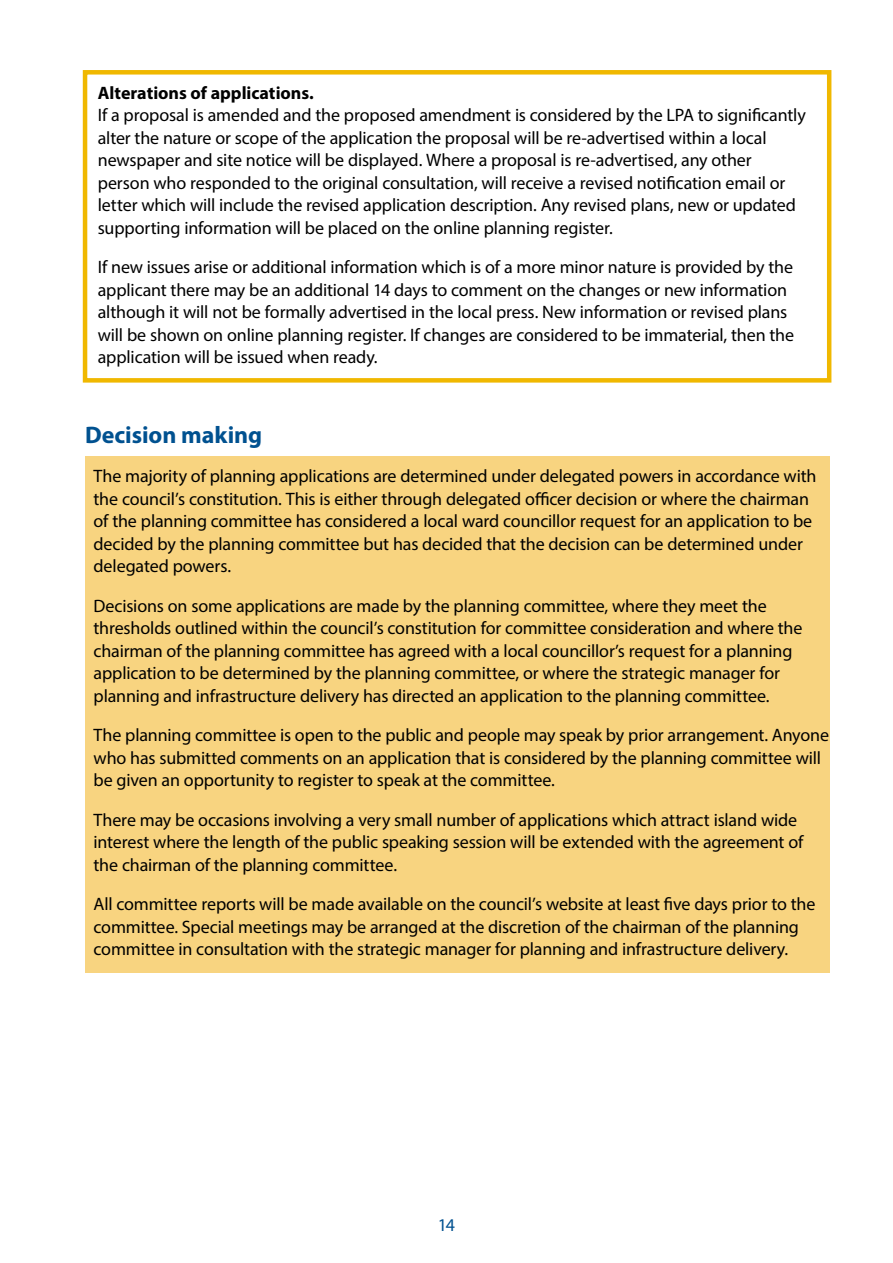
<style>
.page{position:relative;width:893px;height:1263px;background:#fff}
.page>*{position:absolute;margin:0;border:0;box-sizing:border-box;transform-origin:0 0}
.Subheading{font:700 24px "Myriad Pro";color:#005190}
.t1{font:18px/22.5px "Myriad Pro";letter-spacing:-.01em;color:#000}
.t2{font:700 18px "Myriad Pro";color:#000}
.t3{font:18px "Myriad Pro";color:#005190}
</style>
<div class="page">
<div style="left:83px;top:70px;width:748px;height:313px;border:4px solid #f0b800"></div>
<div style="left:85px;top:456px;width:744px;height:133px;background:#f8d480"></div>
<div style="left:85px;top:585px;width:744px;height:134px;background:#f8d480"></div>
<div style="left:85px;top:715px;width:744px;height:88px;background:#f8d480"></div>
<div style="left:85px;top:799px;width:744px;height:89px;background:#f8d480"></div>
<div style="left:85px;top:884px;width:744px;height:88px;background:#f8d480"></div>
<p class="t2" style="left:98px;top:81px;width:218px">Alterations of applications.</p>
<p class="t1" style="left:98px;top:103px;width:710px">If a proposal is amended and the proposed amendment is considered by the LPA to significantly alter the nature or scope of the application the proposal will be re-advertised within a local newspaper and site notice will be displayed. Where a proposal is re-advertised, any other person who responded to the original consultation, will receive a revised notification email or letter which will include the revised application description. Any revised plans, new or updated supporting information will be placed on the online planning register.</p>
<p class="t1" style="left:98px;top:255px;width:698px">If new issues arise or additional information which is of a more minor nature is provided by the applicant there may be an additional 14 days to comment on the changes or new information although it will not be formally advertised in the local press. New information or revised plans will be shown on online planning register. If changes are considered to be immaterial, then the application will be issued when ready.</p>
<h3 class="Subheading" style="left:85px;top:419px;width:179px">Decision making</h3>
<p class="t1" style="left:94px;top:465px;width:724px">The majority of planning applications are determined under delegated powers in accordance with the council’s constitution. This is either through delegated officer decision or where the chairman of the planning committee has considered a local ward councillor request for an application to be decided by the planning committee but has decided that the decision can be determined under delegated powers.</p>
<p class="t1" style="left:94px;top:594px;width:710px">Decisions on some applications are made by the planning committee, where they meet the thresholds outlined within the council’s constitution for committee consideration and where the chairman of the planning committee has agreed with a local councillor’s request for a planning application to be determined by the planning committee, or where the strategic manager for planning and infrastructure delivery has directed an application to the planning committee.</p>
<p class="t1" style="left:94px;top:724px;width:737px">The planning committee is open to the public and people may speak by prior arrangement. Anyone who has submitted comments on an application that is considered by the planning committee will be given an opportunity to register to speak at the committee.</p>
<p class="t1" style="left:94px;top:808px;width:711px">There may be occasions involving a very small number of applications which attract island wide interest where the length of the public speaking session will be extended with the agreement of the chairman of the planning committee.</p>
<p class="t1" style="left:94px;top:893px;width:723px">All committee reports will be made available on the council’s website at least five days prior to the committee. Special meetings may be arranged at the discretion of the chairman of the planning committee in consultation with the strategic manager for planning and infrastructure delivery.</p>
<p class="t3" style="left:438px;top:1214px;width:19px">14</p>
</div>
